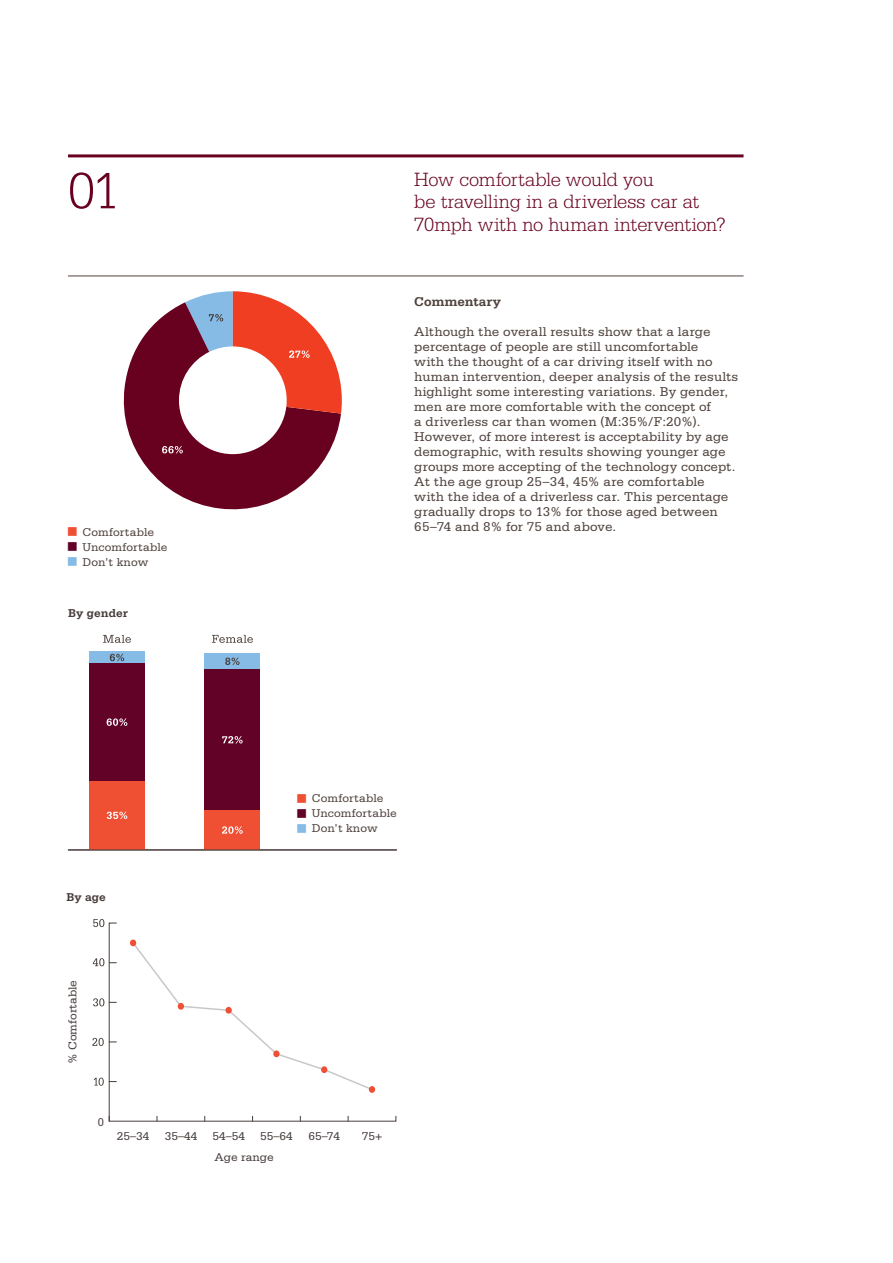
<style>
.page{position:relative;width:893px;height:1263px;background:#fff}
.page>*{position:absolute;margin:0;border:0;box-sizing:border-box;transform-origin:0 0}
.t1{font:300 54px "Serifa Std";color:#68001f}
.t2{font:300 20.25px/22.5px "Serifa Std";letter-spacing:-.015em;color:#68001f}
.t3{font:13.5px/15px "Serifa Std";color:#50433e}
.t4{font:700 13.5px "Serifa Std";letter-spacing:.01em;color:#50433e}
.t5{font:12px "Serifa Std";letter-spacing:.005em;color:#50433e}
.t6{font:12px "Serifa Std";color:#473d3b}
.t7{font:700 12px "Serifa Std";color:#473d3b}
.t8{font:12px "Serifa Std";color:#473d3b;scale:.93 1}
.s1{color:#ef4f33}
.s2{color:#620226}
.s3{color:#85bbe5}
</style>
<div class="page">
<hr style="left:68px;top:276px;width:675px;height:1px;background:#50433e">
<hr style="left:68px;top:154px;width:675px;height:3px;background:#68001f">
<svg style="left:123px;top:302px;width:218px;height:208px;fill:#68001f"></svg>
<svg style="left:162px;top:446px;width:21px;height:7px"></svg>
<svg style="left:185px;top:291px;width:157px;height:123px"></svg>
<div style="left:89px;top:651px;width:56px;height:12px;background:#85bbe5"></div>
<div style="left:89px;top:663px;width:56px;height:118px;background:#620226"></div>
<div style="left:89px;top:781px;width:56px;height:69px;background:#ef4f33"></div>
<svg style="left:103px;top:635px;width:28px;height:8px"></svg>
<svg style="left:110px;top:654px;width:14px;height:7px"></svg>
<svg style="left:107px;top:812px;width:20px;height:7px"></svg>
<svg style="left:107px;top:718px;width:20px;height:8px"></svg>
<div style="left:205px;top:653px;width:55px;height:16px;background:#85bbe5"></div>
<div style="left:205px;top:669px;width:55px;height:141px;background:#620226"></div>
<div style="left:205px;top:810px;width:55px;height:40px;background:#ef4f33"></div>
<svg style="left:212px;top:635px;width:41px;height:8px"></svg>
<svg style="left:225px;top:657px;width:15px;height:8px"></svg>
<svg style="left:222px;top:826px;width:21px;height:8px"></svg>
<svg style="left:222px;top:736px;width:21px;height:7px"></svg>
<hr style="left:68px;top:849px;width:329px;height:1px;background:#473d3b">
<svg style="left:92px;top:919px;width:305px;height:203px"></svg>
<div style="left:130px;top:939px;width:6px;height:7px;background:#ef4f33;border-radius:50%"></div>
<div style="left:178px;top:1003px;width:6px;height:7px;background:#ef4f33;border-radius:50%"></div>
<div style="left:226px;top:1007px;width:6px;height:7px;background:#ef4f33;border-radius:50%"></div>
<div style="left:273px;top:1050px;width:7px;height:7px;background:#ef4f33;border-radius:50%"></div>
<div style="left:321px;top:1066px;width:6px;height:7px;background:#ef4f33;border-radius:50%"></div>
<div style="left:369px;top:1086px;width:6px;height:7px;background:#ef4f33;border-radius:50%"></div>
<h1 class="t1" style="left:68px;top:161px;width:54px">01</h1>
<p class="t5" style="left:67px;top:525px;width:89px"><span class="s1">■</span> Comfortable</p>
<p class="t5" style="left:67px;top:540px;width:102px"><span class="s2">■</span> Uncomfortable</p>
<p class="t5" style="left:67px;top:555px;width:83px"><span class="s3">■</span> Don’t know</p>
<p class="t7" style="left:68px;top:606px;width:62px">By gender</p>
<h2 class="t2" style="left:414px;top:168px;width:313px">How comfortable would you<br>be travelling in a driverless car at<br>70mph with no human intervention?</h2>
<p class="t4" style="left:414px;top:293px;width:88px">Commentary</p>
<p class="t3" style="left:414px;top:324px;width:326px">Although the overall results show that a large percentage of people are still uncomfortable<br>with the thought of a car driving itself with no human intervention, deeper analysis of the results highlight some interesting variations. By gender, men are more comfortable with the concept of<br>a driverless car than women (M:35%/F:20%).<br>However, of more interest is acceptability by age demographic, with results showing younger age groups more accepting of the technology concept.<br>At the age group 25–34, 45% are comfortable<br>with the idea of a driverless car. This percentage gradually drops to 13% for those aged between 65–74 and 8% for 75 and above.</p>
<p class="t7" style="left:67px;top:890px;width:41px">By age</p>
<p class="t5" style="left:296px;top:792px;width:89px"><span class="s1">■</span> Comfortable</p>
<p class="t5" style="left:296px;top:807px;width:102px"><span class="s2">■</span> Uncomfortable</p>
<p class="t5" style="left:296px;top:822px;width:83px"><span class="s3">■</span> Don’t know</p>
<p class="t6" style="left:66px;top:1064px;width:86px;rotate:-90deg">% Comfortable</p>
<p class="t8" style="left:98px;top:1115px;width:8px">0</p>
<p class="t6" style="left:117px;top:1129px;width:34px">25–34</p>
<p class="t6" style="left:165px;top:1129px;width:34px">35–44</p>
<p class="t6" style="left:212px;top:1129px;width:34px">54–54</p>
<p class="t6" style="left:260px;top:1129px;width:34px">55–64</p>
<p class="t6" style="left:308px;top:1129px;width:33px">65–74</p>
<p class="t6" style="left:362px;top:1129px;width:22px">75+</p>
<p class="t6" style="left:215px;top:1150px;width:61px">Age range</p>
</div>
